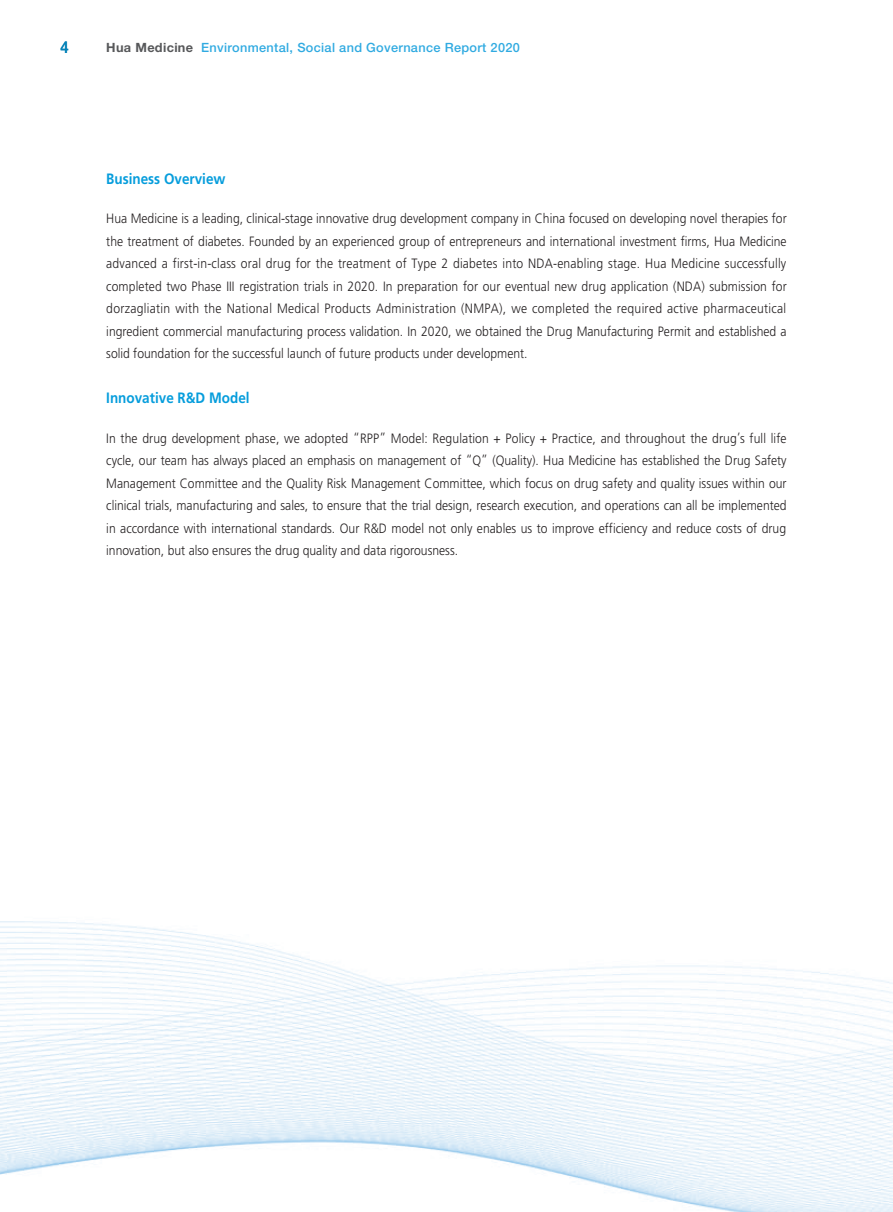
<style>
.page{position:relative;width:893px;height:1212px;background:#fff}
.page>*{position:absolute;margin:0;border:0;box-sizing:border-box;transform-origin:0 0}
.t1{font:500 16.5px "Helvetica Neue LT Std";color:#0583b8;scale:.9 1}
.t2{font:700 15px "Frutiger LT Std";color:#069ddc;scale:.9 1}
.t3{font:300 13.5px/22.5px "Frutiger LT Std";color:#231f20;text-align:justify;scale:.9 1}
.t4{font:500 12.75px "Helvetica Neue LT Std";letter-spacing:.025em;color:#30aae1}
.s1{font-weight:700;color:#57585a}
</style>
<div class="page">
<img style="left:0;top:921px;width:893px;height:291px">
<p class="t1" style="left:61px;top:37px;width:11px">4</p>
<p class="t4" style="left:106px;top:40px;width:415px"><span class="s1">Hua Medicine</span> Environmental, Social and Governance Report 2020</p>
<p class="t2" style="left:106px;top:169px;width:134px">Business Overview</p>
<p class="t3" style="left:106px;top:207px;width:757px">Hua Medicine is a leading, clinical-stage innovative drug development company in China focused on developing novel therapies for the treatment of diabetes. Founded by an experienced group of entrepreneurs and international investment firms, Hua Medicine advanced a first-in-class oral drug for the treatment of Type 2 diabetes into NDA-enabling stage. Hua Medicine successfully completed two Phase III registration trials in 2020. In preparation for our eventual new drug application (NDA) submission for dorzagliatin with the National Medical Products Administration (NMPA), we completed the required active pharmaceutical ingredient commercial manufacturing process validation. In 2020, we obtained the Drug Manufacturing Permit and established a solid foundation for the successful launch of future products under development.</p>
<p class="t2" style="left:106px;top:389px;width:161px">Innovative R&amp;D Model</p>
<p class="t3" style="left:106px;top:427px;width:757px">In the drug development phase, we adopted “RPP” Model: Regulation + Policy + Practice, and throughout the drug’s full life cycle, our team has always placed an emphasis on management of “Q” (Quality). Hua Medicine has established the Drug Safety Management Committee and the Quality Risk Management Committee, which focus on drug safety and quality issues within our clinical trials, manufacturing and sales, to ensure that the trial design, research execution, and operations can all be implemented in accordance with international standards. Our R&amp;D model not only enables us to improve efficiency and reduce costs of drug innovation, but also ensures the drug quality and data rigorousness.</p>
</div>
